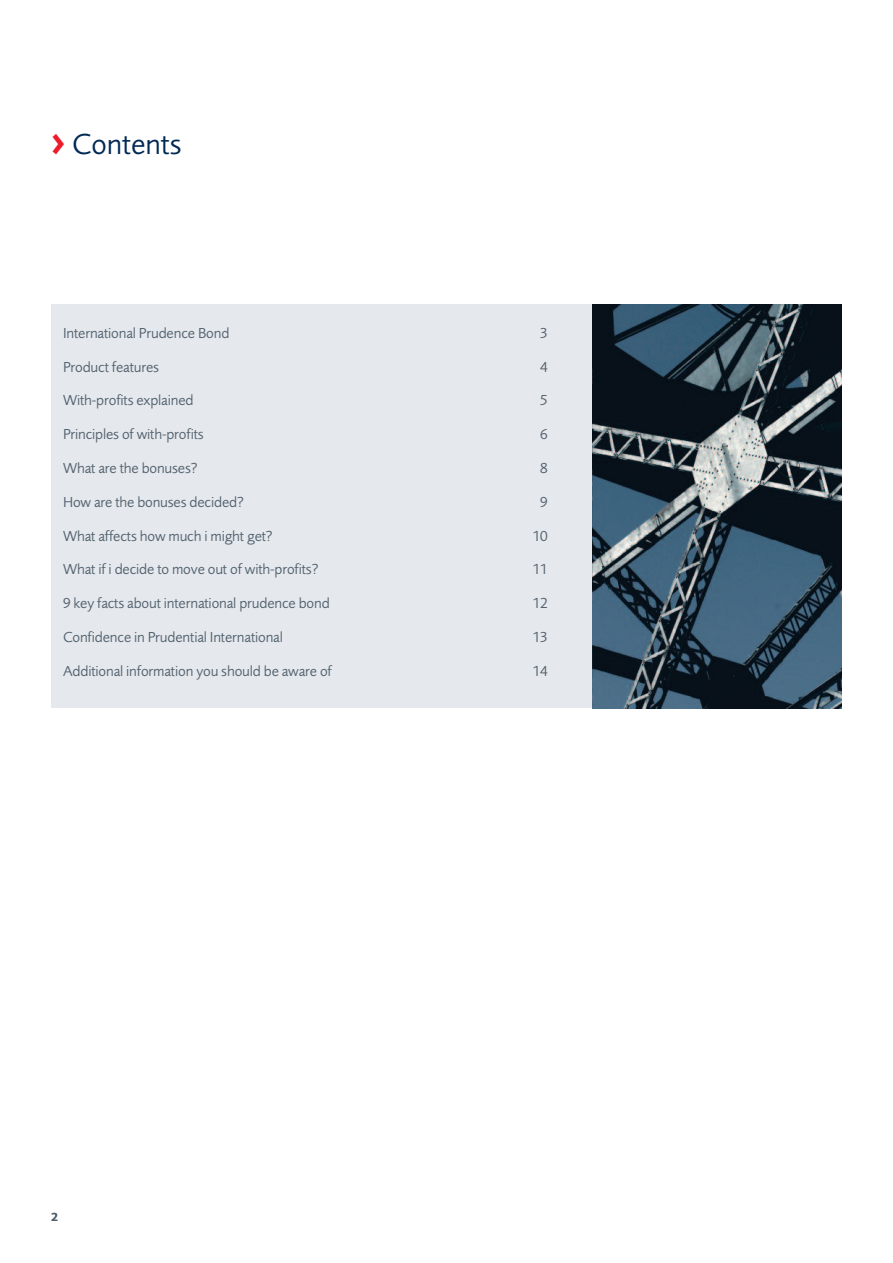
<style>
.page{position:relative;width:893px;height:1263px;background:#fff}
.page>*{position:absolute;margin:0;border:0;box-sizing:border-box;transform-origin:0 0}
.t1{font:30px "Pru Sans";color:#002954}
.t2{font:15px "Pru Sans";letter-spacing:-.01em;color:#52626f}
.t3{font:600 12px "Pru Sans";color:#52626f}
.s1{font-family:"Meta";font-weight:700;font-size:33px;color:#ee1b2c}
</style>
<div class="page">
<div style="left:51px;top:304px;width:541px;height:404px;background:#e5e8ec"></div>
<img style="left:592px;top:304px;width:250px;height:404px">
<h1 class="t1" style="left:51px;top:132px;width:132px"><span class="s1">&gt;</span> Contents</h1>
<p class="t2" style="left:63px;top:327px;width:168px">International Prudence Bond</p>
<p class="t2" style="left:540px;top:327px;width:9px">3</p>
<p class="t2" style="left:63px;top:361px;width:98px">Product features</p>
<p class="t2" style="left:540px;top:361px;width:9px">4</p>
<p class="t2" style="left:63px;top:395px;width:132px">With-profits explained</p>
<p class="t2" style="left:540px;top:395px;width:9px">5</p>
<p class="t2" style="left:63px;top:429px;width:142px">Principles of with-profits</p>
<p class="t2" style="left:540px;top:429px;width:9px">6</p>
<p class="t2" style="left:63px;top:462px;width:136px">What are the bonuses?</p>
<p class="t2" style="left:540px;top:462px;width:9px">8</p>
<p class="t2" style="left:63px;top:496px;width:182px">How are the bonuses decided?</p>
<p class="t2" style="left:540px;top:496px;width:9px">9</p>
<p class="t2" style="left:63px;top:530px;width:211px">What affects how much i might get?</p>
<p class="t2" style="left:533px;top:530px;width:16px">10</p>
<p class="t2" style="left:63px;top:564px;width:257px">What if i decide to move out of with-profits?</p>
<p class="t2" style="left:533px;top:564px;width:16px">11</p>
<p class="t2" style="left:63px;top:597px;width:268px">9 key facts about international prudence bond</p>
<p class="t2" style="left:533px;top:597px;width:16px">12</p>
<p class="t2" style="left:63px;top:631px;width:221px">Confidence in Prudential International</p>
<p class="t2" style="left:533px;top:631px;width:16px">13</p>
<p class="t2" style="left:63px;top:665px;width:270px">Additional information you should be aware of</p>
<p class="t2" style="left:533px;top:665px;width:16px">14</p>
<p class="t3" style="left:51px;top:1212px;width:8px">2</p>
</div>
